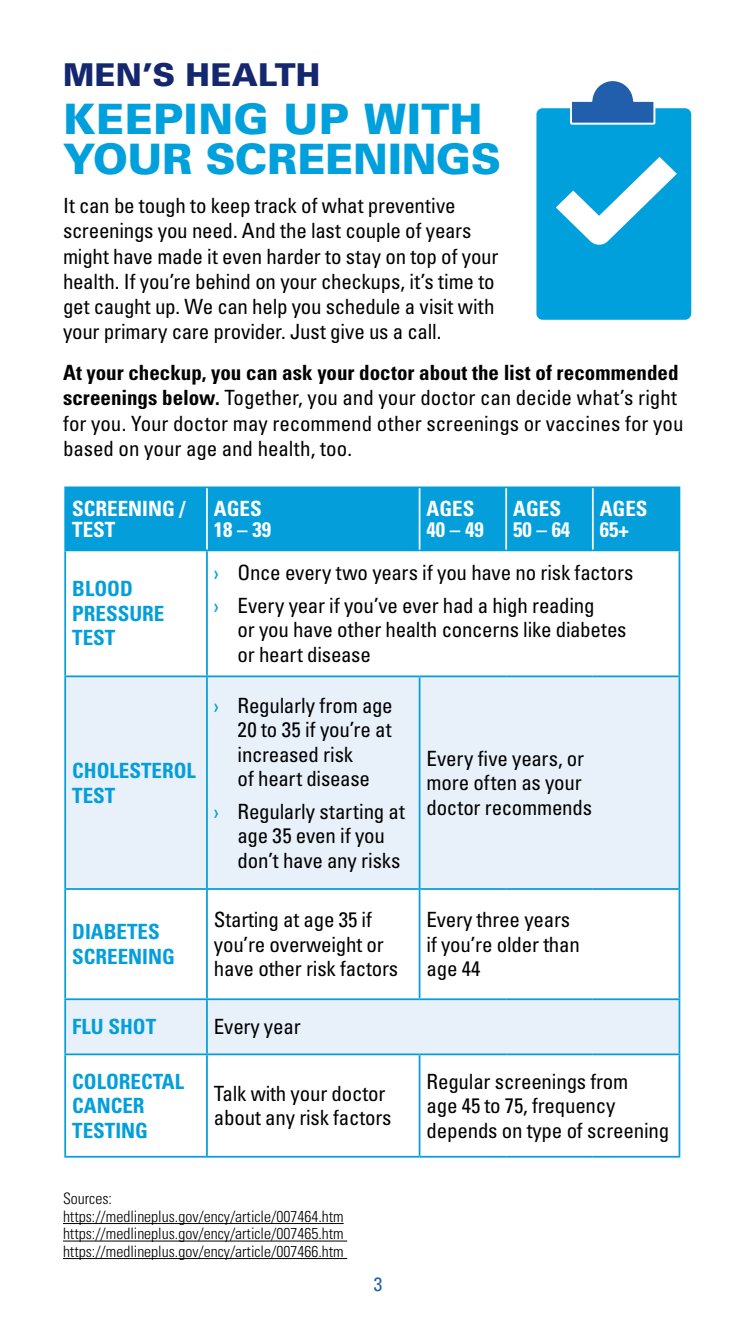
<style>
.page{position:relative;width:756px;height:1323px;background:#fff}
.page>*{position:absolute;margin:0;border:0;box-sizing:border-box;transform-origin:0 0}
.t1{font:900 42px/40.2px "Univers LT Std";letter-spacing:-.005em;color:#00a0dd}
.t2{font:900 31.5px "Univers LT Std";letter-spacing:.005em;color:#14276f}
.t3{font:condensed 21px/24.5px "Univers LT Std";letter-spacing:-.01em;color:#000}
.t4{font:700 condensed 21px/24.5px "Univers LT Std";color:#049fdb}
.t5{font:700 condensed 21px/21px "Univers LT Std";color:#fff}
.t6{font:condensed 19.25px "Univers LT Std";color:#215eac}
.t7{font:300 condensed 15.75px "Univers LT Std";color:#000}
.s1{font-weight:700}
.s2{font-stretch:normal;color:#049fdb}
</style>
<div class="page">
<div style="left:207px;top:676px;width:213px;height:213px;background:#e8f0fa"></div>
<div style="left:65px;top:487px;width:142px;height:63px;background:#049fdb"></div>
<div style="left:207px;top:487px;width:213px;height:63px;background:#049fdb"></div>
<div style="left:506px;top:487px;width:87px;height:63px;background:#049fdb"></div>
<div style="left:593px;top:487px;width:86px;height:63px;background:#049fdb"></div>
<div style="left:420px;top:487px;width:86px;height:63px;background:#049fdb"></div>
<div style="left:65px;top:676px;width:142px;height:213px;background:#e8f0fa"></div>
<div style="left:420px;top:676px;width:259px;height:213px;background:#e8f0fa"></div>
<div style="left:65px;top:999px;width:142px;height:55px;background:#e8f0fa"></div>
<div style="left:207px;top:999px;width:472px;height:55px;background:#e8f0fa"></div>
<hr style="left:64px;top:486px;width:143px;height:2px;background:#049fdb">
<hr style="left:64px;top:488px;width:2px;height:62px;background:#049fdb">
<hr style="left:207px;top:486px;width:213px;height:2px;background:#049fdb">
<hr style="left:420px;top:486px;width:86px;height:2px;background:#049fdb">
<hr style="left:506px;top:486px;width:87px;height:2px;background:#049fdb">
<hr style="left:593px;top:486px;width:87px;height:2px;background:#049fdb">
<hr style="left:679px;top:488px;width:1px;height:62px;background:#049fdb">
<hr style="left:64px;top:550px;width:143px;height:1px;background:#049fdb">
<hr style="left:64px;top:551px;width:2px;height:125px;background:#049fdb">
<hr style="left:207px;top:550px;width:213px;height:1px;background:#049fdb">
<hr style="left:206px;top:551px;width:2px;height:125px;background:#049fdb">
<hr style="left:420px;top:550px;width:86px;height:1px;background:#049fdb">
<hr style="left:506px;top:550px;width:87px;height:1px;background:#049fdb">
<hr style="left:593px;top:550px;width:87px;height:1px;background:#049fdb">
<hr style="left:679px;top:551px;width:1px;height:125px;background:#049fdb">
<hr style="left:64px;top:676px;width:143px;height:1px;background:#049fdb">
<hr style="left:64px;top:677px;width:2px;height:211px;background:#049fdb">
<hr style="left:207px;top:676px;width:213px;height:1px;background:#049fdb">
<hr style="left:206px;top:677px;width:2px;height:211px;background:#049fdb">
<hr style="left:420px;top:676px;width:86px;height:1px;background:#049fdb">
<hr style="left:419px;top:677px;width:1px;height:211px;background:#049fdb">
<hr style="left:506px;top:676px;width:87px;height:1px;background:#049fdb">
<hr style="left:593px;top:676px;width:87px;height:1px;background:#049fdb">
<hr style="left:679px;top:677px;width:1px;height:211px;background:#049fdb">
<hr style="left:64px;top:888px;width:143px;height:2px;background:#049fdb">
<hr style="left:64px;top:890px;width:2px;height:108px;background:#049fdb">
<hr style="left:207px;top:888px;width:213px;height:2px;background:#049fdb">
<hr style="left:206px;top:890px;width:2px;height:108px;background:#049fdb">
<hr style="left:420px;top:888px;width:86px;height:2px;background:#049fdb">
<hr style="left:419px;top:890px;width:1px;height:108px;background:#049fdb">
<hr style="left:506px;top:888px;width:87px;height:2px;background:#049fdb">
<hr style="left:593px;top:888px;width:87px;height:2px;background:#049fdb">
<hr style="left:679px;top:890px;width:1px;height:108px;background:#049fdb">
<hr style="left:64px;top:998px;width:143px;height:2px;background:#049fdb">
<hr style="left:64px;top:1000px;width:2px;height:54px;background:#049fdb">
<hr style="left:207px;top:998px;width:213px;height:2px;background:#049fdb">
<hr style="left:206px;top:1000px;width:2px;height:54px;background:#049fdb">
<hr style="left:420px;top:998px;width:86px;height:2px;background:#049fdb">
<hr style="left:506px;top:998px;width:87px;height:2px;background:#049fdb">
<hr style="left:593px;top:998px;width:87px;height:2px;background:#049fdb">
<hr style="left:679px;top:1000px;width:1px;height:54px;background:#049fdb">
<hr style="left:64px;top:1054px;width:143px;height:1px;background:#049fdb">
<hr style="left:64px;top:1055px;width:2px;height:101px;background:#049fdb">
<hr style="left:207px;top:1054px;width:213px;height:1px;background:#049fdb">
<hr style="left:206px;top:1055px;width:2px;height:101px;background:#049fdb">
<hr style="left:420px;top:1054px;width:86px;height:1px;background:#049fdb">
<hr style="left:419px;top:1055px;width:1px;height:101px;background:#049fdb">
<hr style="left:506px;top:1054px;width:87px;height:1px;background:#049fdb">
<hr style="left:593px;top:1054px;width:87px;height:1px;background:#049fdb">
<hr style="left:679px;top:1055px;width:1px;height:101px;background:#049fdb">
<hr style="left:64px;top:1156px;width:143px;height:2px;background:#049fdb">
<hr style="left:207px;top:1156px;width:213px;height:2px;background:#049fdb">
<hr style="left:420px;top:1156px;width:86px;height:2px;background:#049fdb">
<hr style="left:506px;top:1156px;width:87px;height:2px;background:#049fdb">
<hr style="left:593px;top:1156px;width:87px;height:2px;background:#049fdb">
<hr style="left:206px;top:488px;width:2px;height:62px;background:#fff">
<hr style="left:419px;top:488px;width:1px;height:62px;background:#fff">
<hr style="left:505px;top:488px;width:2px;height:62px;background:#fff">
<hr style="left:592px;top:488px;width:2px;height:62px;background:#fff">
<hr style="left:63px;top:1223px;width:281px;height:1px;background:#000">
<hr style="left:63px;top:1241px;width:284px;height:1px;background:#000">
<hr style="left:63px;top:1258px;width:284px;height:1px;background:#000">
<svg style="left:536px;top:81px;width:155px;height:239px"></svg>
<h2 class="t2" style="left:63px;top:55px;width:259px">MEN’S HEALTH</h2>
<h2 class="t1" style="left:63px;top:98px;width:440px">KEEPING UP WITH<br>YOUR SCREENINGS</h2>
<p class="t3" style="left:63px;top:193px;width:437px;line-height:25.2px">It can be tough to keep track of what preventive screenings you need. And the last couple of years might have made it even harder to stay on top of your health. If you’re behind on your checkups, it’s time to get caught up. We can help you schedule a visit with</p>
<p class="t3" style="left:63px;top:319px;width:380px">your primary care provider. Just give us a call.</p>
<p class="t3" style="left:63px;top:360px;width:622px;line-height:25.2px"><span class="s1">At your checkup, you can ask your doctor about the list of recommended screenings below.</span> Together, you and your doctor can decide what’s right for you. Your doctor may recommend other screenings or vaccines for you based on your age and health, too.</p>
<p class="t5" style="left:72px;top:498px;width:115px">SCREENING /<br>TEST</p>
<p class="t5" style="left:214px;top:498px;width:59px">AGES<br>18 – 39</p>
<p class="t5" style="left:427px;top:498px;width:59px">AGES<br>40 – 49</p>
<p class="t5" style="left:513px;top:498px;width:59px">AGES<br>50 – 64</p>
<p class="t5" style="left:600px;top:498px;width:49px">AGES<br>65+</p>
<p class="t4" style="left:72px;top:577px;width:94px">BLOOD<br>PRESSURE<br>TEST</p>
<p class="t4" style="left:72px;top:758px;width:125px">CHOLESTEROL<br>TEST</p>
<p class="t4" style="left:72px;top:920px;width:104px">DIABETES<br>SCREENING</p>
<p class="t3" style="left:214px;top:560px;width:421px"><span class="s2">›</span> Once every two years if you have no risk factors</p>
<p class="t3" style="left:238px;top:593px;width:391px;text-indent:-24px"><span class="s2">›</span> Every year if you’ve ever had a high reading<br>or you have other health concerns like diabetes or heart disease</p>
<p class="t3" style="left:238px;top:693px;width:157px;text-indent:-24px"><span class="s2">›</span> Regularly from age<br>20 to 35 if you’re at increased risk<br>of heart disease</p>
<p class="t3" style="left:238px;top:799px;width:169px;text-indent:-24px"><span class="s2">›</span> Regularly starting at age 35 even if you don’t have any risks</p>
<p class="t3" style="left:427px;top:746px;width:167px">Every fve years, or more often as your doctor recommends</p>
<p class="t3" style="left:214px;top:907px;width:186px">Starting at age 35 if you’re overweight or have other risk factors</p>
<p class="t3" style="left:427px;top:907px;width:155px">Every three years if you’re older than age 44</p>
<p class="t4" style="left:72px;top:1015px;width:85px">FLU SHOT</p>
<p class="t3" style="left:214px;top:1014px;width:88px">Every year</p>
<p class="t4" style="left:72px;top:1069px;width:113px">COLORECTAL<br>CANCER<br>TESTING</p>
<p class="t3" style="left:214px;top:1081px;width:179px">Talk with your doctor about any risk factors</p>
<p class="t7" style="left:63px;top:1189px;width:50px">Sources:</p>
<p class="t7" style="left:63px;top:1207px;width:282px">https://medlineplus.gov/ency/article/007464.htm</p>
<p class="t7" style="left:63px;top:1224px;width:282px">https://medlineplus.gov/ency/article/007465.htm</p>
<p class="t7" style="left:63px;top:1242px;width:282px">https://medlineplus.gov/ency/article/007466.htm</p>
<p class="t6" style="left:374px;top:1272px;width:10px">3</p>
<p class="t3" style="left:427px;top:1069px;width:244px">Regular screenings from<br>age 45 to 75, frequency depends on type of screening</p>
</div>
